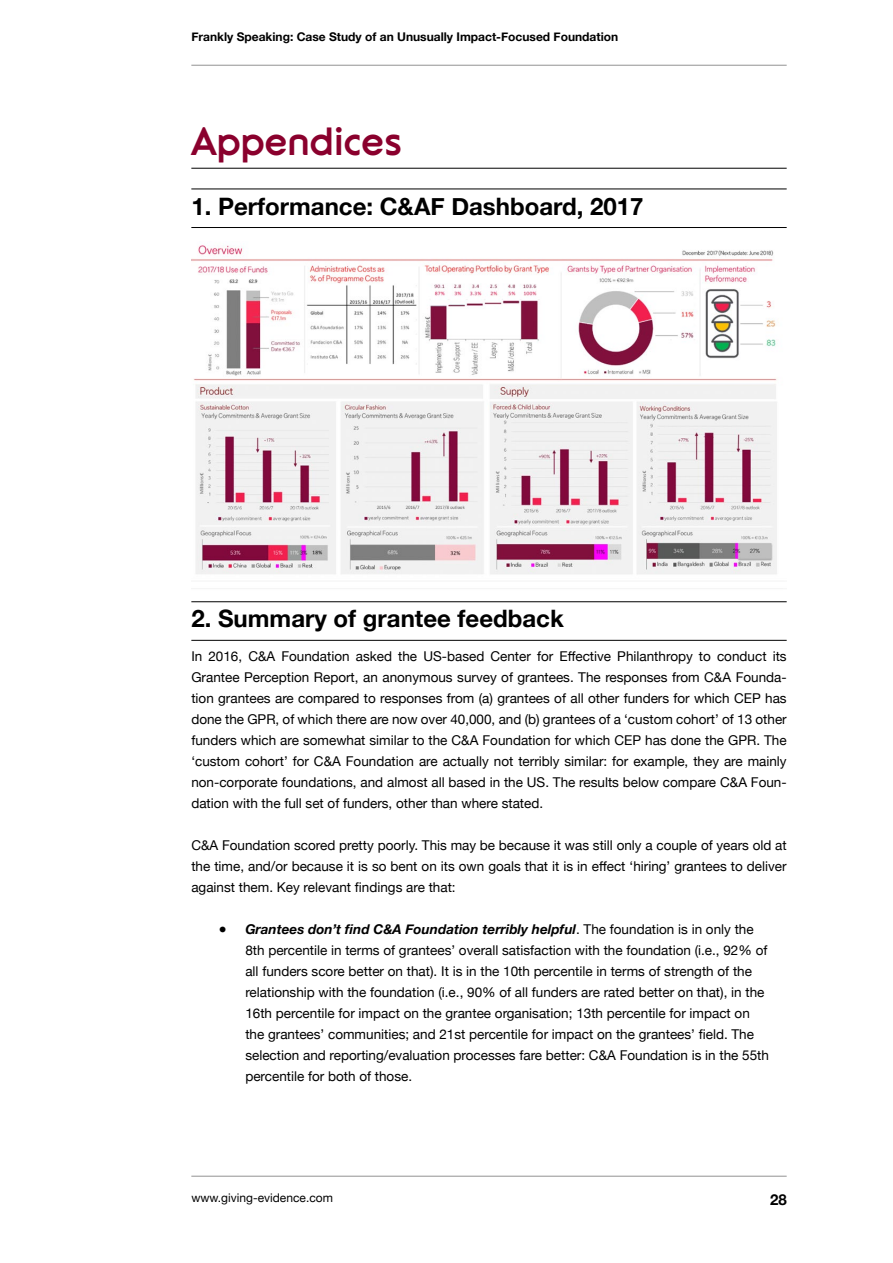
<style>
.page{position:relative;width:893px;height:1263px;background:#fff}
.page>*{position:absolute;margin:0;border:0;box-sizing:border-box;transform-origin:0 0}
.t1{font:500 40.5px "Universal Doomsday";color:#8a002d}
.t2{font:700 24px "Helvetica Neue";color:#000}
.t3{font:700 15px "Helvetica Neue";color:#000}
.t4{font:13.5px/21px "Helvetica Neue";color:#000;text-align:justify}
.t5{font:700 12px "Helvetica Neue";color:#000}
.t6{font:12px "Helvetica Neue";color:#000}
.s1{font-weight:700;font-style:italic}
</style>
<div class="page">
<hr style="left:191px;top:1176px;width:596px;height:1px;background:#939393">
<hr style="left:191px;top:65px;width:596px;height:1px;background:#939393">
<hr style="left:191px;top:168px;width:596px;height:1px;background:#000">
<hr style="left:191px;top:189px;width:596px;height:1px;background:#000">
<hr style="left:191px;top:227px;width:596px;height:1px;background:#000">
<hr style="left:191px;top:601px;width:596px;height:1px;background:#000">
<hr style="left:191px;top:640px;width:596px;height:1px;background:#000">
<img style="left:191px;top:245px;width:586px;height:329px">
<p class="t5" style="left:191px;top:28px;width:428px">Frankly Speaking: Case Study of an Unusually Impact-Focused Foundation</p>
<h1 class="t1" style="left:191px;top:118px;width:212px">Appendices</h1>
<h2 class="t2" style="left:191px;top:187px;width:454px">1. Performance: C&amp;AF Dashboard, 2017</h2>
<h2 class="t2" style="left:191px;top:600px;width:374px">2. Summary of grantee feedback</h2>
<p class="t4" style="left:191px;top:647px;width:597px">In 2016, C&amp;A Foundation asked the US-based Center for Effective Philanthropy to conduct its Grantee Perception Report, an anonymous survey of grantees. The responses from C&amp;A Founda&shy;tion grantees are compared to responses from (a) grantees of all other funders for which CEP has done the GPR, of which there are now over 40,000, and (b) grantees of a ‘custom cohort’ of 13 other funders which are somewhat similar to the C&amp;A Foundation for which CEP has done the GPR. The ‘custom cohort’ for C&amp;A Foundation are actually not terribly similar: for example, they are mainly non-corporate foundations, and almost all based in the US. The results below compare C&amp;A Foun&shy;dation with the full set of funders, other than where stated.</p>
<p class="t4" style="left:191px;top:836px;width:597px">C&amp;A Foundation scored pretty poorly. This may be because it was still only a couple of years old at the time, and/or because it is so bent on its own goals that it is in effect ‘hiring’ grantees to deliver against them. Key relevant findings are that:</p>
<p class="t4" style="left:245px;top:920px;width:525px;text-align:left;text-indent:-27px">● <span class="s1">Grantees don’t find C&amp;A Foundation terribly helpful</span>. The foundation is in only the 8th percentile in terms of grantees’ overall satisfaction with the foundation (i.e., 92% of all funders score better on that). It is in the 10th percentile in terms of strength of the relationship with the foundation (i.e., 90% of all funders are rated better on that), in the 16th percentile for impact on the grantee organisation; 13th percentile for impact on the grantees’ communities; and 21st percentile for impact on the grantees’ field. The selection and reporting/evaluation processes fare better: C&amp;A Foundation is in the 55th percentile for both of those.</p>
<p class="t6" style="left:191px;top:1189px;width:143px">www.giving-evidence.com</p>
<p class="t3" style="left:770px;top:1188px;width:18px">28</p>
</div>
